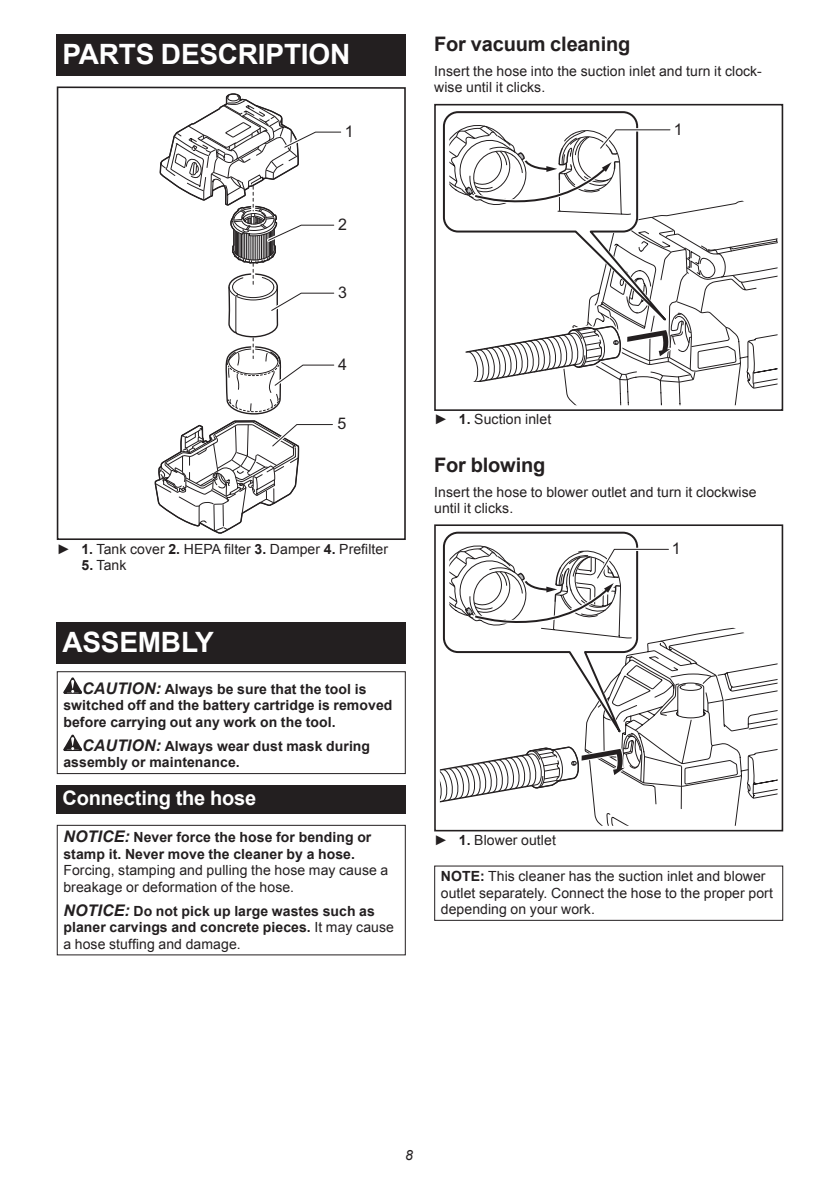
<style>
.page{position:relative;width:840px;height:1191px;background:#fff}
.page>*{position:absolute;margin:0;border:0;box-sizing:border-box;transform-origin:0 0}
.t1{font:700 28px "Arial";letter-spacing:-.01em;color:#fff}
.t2{font:700 20px "Arial";letter-spacing:-.01em;color:#231f20}
.t3{font:700 20px "Arial";letter-spacing:-.01em;color:#fff}
.t4{font:16px "Arial";color:#231f20}
.t5{font:14px/16.4px "Arial";letter-spacing:.005em;color:#231f20}
.t6{font:700 14px/16.4px "Arial";letter-spacing:.005em;color:#231f20}
.t7{font:italic 14px "Arial";color:#231f20}
.s1{font-weight:700}
.s2{font-style:italic;font-size:16px}
.s3{font-weight:400}
</style>
<div class="page">
<div style="left:57px;top:34px;width:348px;height:41px;background:#231f20"></div>
<svg style="left:57px;top:86px;width:348px;height:454px"></svg>
<svg style="left:154px;top:93px;width:189px;height:441px"></svg>
<div style="left:57px;top:622px;width:348px;height:41px;background:#231f20"></div>
<svg style="left:63px;top:677px;width:19px;height:17px"></svg>
<svg style="left:63px;top:734px;width:19px;height:17px"></svg>
<div style="left:57px;top:671px;width:348px;height:103px;border:1px solid #231f20"></div>
<div style="left:57px;top:785px;width:348px;height:29px;background:#231f20"></div>
<div style="left:57px;top:825px;width:348px;height:130px;border:1px solid #231f20"></div>
<svg style="left:442px;top:111px;width:195px;height:119px"></svg>
<div style="left:434px;top:104px;width:348px;height:307px;border:2px solid #231f20"></div>
<svg style="left:449px;top:121px;width:328px;height:284px"></svg>
<div style="left:434px;top:524px;width:348px;height:307px;border:2px solid #231f20"></div>
<svg style="left:439px;top:532px;width:338px;height:293px"></svg>
<h1 class="t1" style="left:62px;top:35px;width:289px">PARTS DESCRIPTION</h1>
<p class="t4" style="left:344px;top:121px;width:10px">1</p>
<p class="t4" style="left:338px;top:214px;width:10px">2</p>
<p class="t4" style="left:338px;top:282px;width:10px">3</p>
<p class="t4" style="left:338px;top:354px;width:10px">4</p>
<p class="t4" style="left:337px;top:413px;width:10px">5</p>
<p class="t5" style="left:57px;top:540px;width:332px">► <span class="s1">1.</span> Tank cover <span class="s1">2.</span> HEPA filter <span class="s1">3.</span> Damper <span class="s1">4.</span> Prefilter</p>
<p class="t5" style="left:81px;top:557px;width:46px"><span class="s1">5.</span> Tank</p>
<h1 class="t1" style="left:62px;top:623px;width:153px">ASSEMBLY</h1>
<p class="t6" style="left:63px;top:681px;width:330px;text-indent:19px"><span class="s2">CAUTION:</span> Always be sure that the tool is switched off and the battery cartridge is removed before carrying out any work on the tool.</p>
<p class="t6" style="left:63px;top:738px;width:308px;text-indent:19px"><span class="s2">CAUTION:</span> Always wear dust mask during assembly or maintenance.</p>
<h2 class="t3" style="left:62px;top:785px;width:195px">Connecting the hose</h2>
<p class="t6" style="left:63px;top:829px;width:309px"><span class="s2">NOTICE:</span> Never force the hose for bending or stamp it. Never move the cleaner by a hose.</p>
<p class="t5" style="left:63px;top:862px;width:326px">Forcing, stamping and pulling the hose may cause a breakage or deformation of the hose.</p>
<p class="t6" style="left:63px;top:903px;width:332px"><span class="s2">NOTICE:</span> Do not pick up large wastes such as planer carvings and concrete pieces. <span class="s3">It may cause a hose stuffing and damage.</span></p>
<h2 class="t2" style="left:434px;top:31px;width:197px">For vacuum cleaning</h2>
<p class="t5" style="left:434px;top:63px;width:329px">Insert the hose into the suction inlet and turn it clock&shy;wise until it clicks.</p>
<p class="t4" style="left:673px;top:119px;width:10px">1</p>
<p class="t5" style="left:434px;top:411px;width:118px">► <span class="s1">1.</span> Suction inlet</p>
<h2 class="t2" style="left:434px;top:451px;width:113px">For blowing</h2>
<p class="t5" style="left:434px;top:483px;width:324px">Insert the hose to blower outlet and turn it clockwise until it clicks.</p>
<p class="t4" style="left:671px;top:538px;width:10px">1</p>
<p class="t5" style="left:434px;top:832px;width:123px">► <span class="s1">1.</span> Blower outlet</p>
<p class="t5" style="left:440px;top:868px;width:333px"><span class="s1">NOTE:</span> This cleaner has the suction inlet and blower outlet separately. Connect the hose to the proper port depending on your work.</p>
<p class="t7" style="left:405px;top:1146px;width:9px">8</p>
</div>
